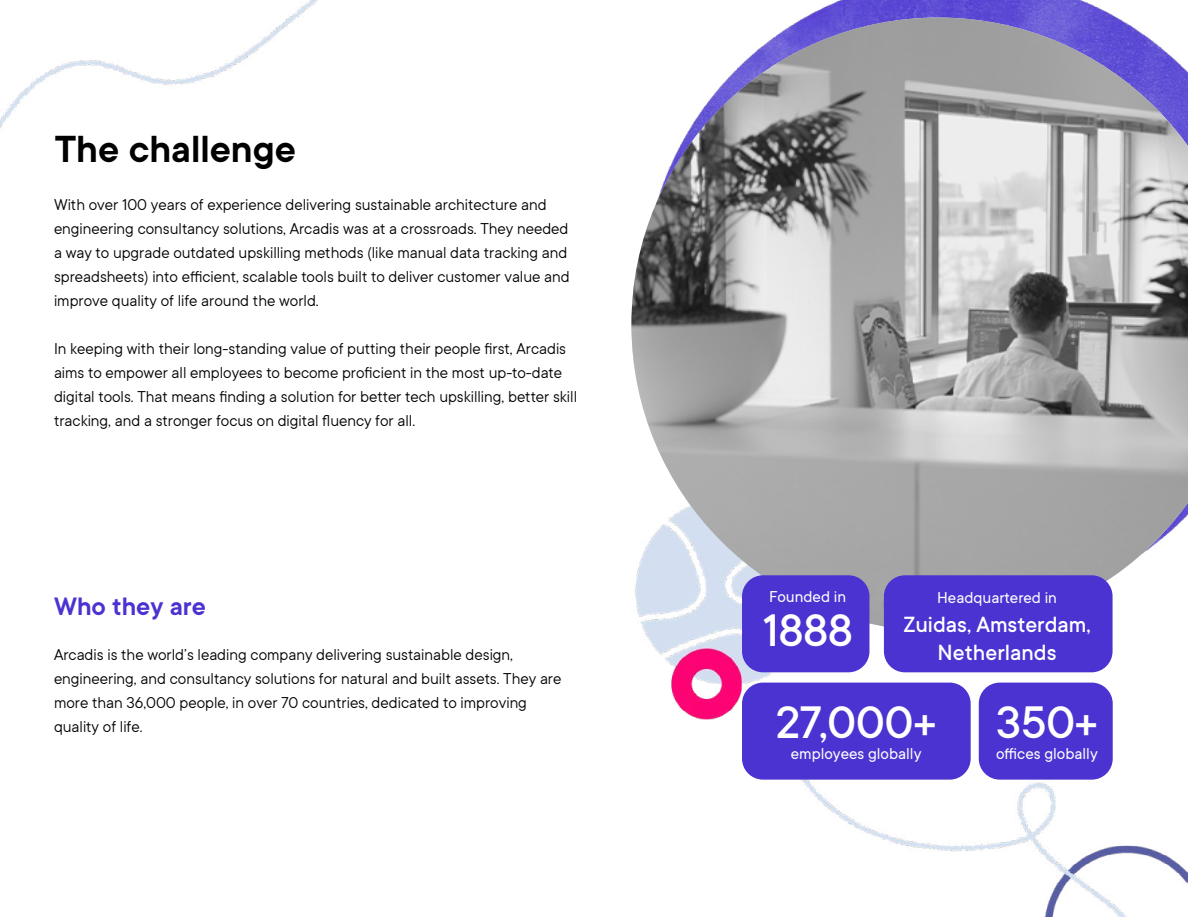
<style>
.page{position:relative;width:1188px;height:918px;background:#fff}
.page>*{position:absolute;margin:0;border:0;box-sizing:border-box;transform-origin:0 0}
.t1{font:500 43.5px "PSTT Commons";color:#fff}
.t2{font:600 36px "PSTT Commons";color:#000}
.t3{font:600 24px "PSTT Commons";color:#4a33d1}
.t4{font:500 21px/28.5px "PSTT Commons";color:#fff;text-align:center}
.t5{font:15px/24px "PSTT Commons";color:#000}
.t6{font:15px "PSTT Commons";color:#fff}
</style>
<div class="page">
<img style="left:0;top:0;width:1188px;height:917px">
<img style="left:649px;top:0;width:539px;height:18px">
<img style="left:631px;top:18px;width:557px;height:613px">
<div style="left:743px;top:683px;width:227px;height:96px;background:#4a33d1;border-radius:20px"></div>
<div style="left:742px;top:683px;width:229px;height:97px;border:2px solid #4a33d1;border-radius:20px"></div>
<div style="left:885px;top:576px;width:227px;height:96px;background:#4a33d1;border-radius:20px"></div>
<div style="left:884px;top:575px;width:229px;height:97px;border:2px solid #4a33d1;border-radius:20px"></div>
<div style="left:743px;top:576px;width:126px;height:96px;background:#4a33d1;border-radius:20px"></div>
<div style="left:742px;top:575px;width:127px;height:97px;border:2px solid #4a33d1;border-radius:20px"></div>
<div style="left:980px;top:683px;width:132px;height:96px;background:#4a33d1;border-radius:20px"></div>
<div style="left:979px;top:683px;width:134px;height:97px;border:2px solid #4a33d1;border-radius:20px"></div>
<h2 class="t2" style="left:55px;top:123px;width:243px">The challenge</h2>
<p class="t5" style="left:54px;top:192px;width:517px">With over 100 years of experience delivering sustainable architecture and engineering consultancy solutions, Arcadis was at a crossroads. They needed a way to upgrade outdated upskilling methods (like manual data tracking and spreadsheets) into efficient, scalable tools built to deliver customer value and improve quality of life around the world.</p>
<p class="t5" style="left:54px;top:336px;width:525px">In keeping with their long-standing value of putting their people first, Arcadis aims to empower all employees to become proficient in the most up-to-date digital tools. That means finding a solution for better tech upskilling, better skill tracking, and a stronger focus on digital fluency for all.</p>
<h3 class="t3" style="left:54px;top:589px;width:154px">Who they are</h3>
<p class="t5" style="left:54px;top:642px;width:509px">Arcadis is the world’s leading company delivering sustainable design, engineering, and consultancy solutions for natural and built assets. They are more than 36,000 people, in over 70 countries, dedicated to improving quality of life.</p>
<p class="t6" style="left:769px;top:586px;width:78px">Founded in</p>
<h1 class="t1" style="left:763px;top:599px;width:91px">1888</h1>
<p class="t6" style="left:937px;top:587px;width:121px">Headquartered in</p>
<h3 class="t4" style="left:904px;top:609px;width:188px">Zuidas, Amsterdam,<br>Netherlands</h3>
<h1 class="t1" style="left:776px;top:691px;width:162px">27,000+</h1>
<p class="t6" style="left:791px;top:743px;width:132px">employees globally</p>
<h1 class="t1" style="left:996px;top:691px;width:103px">350+</h1>
<p class="t6" style="left:996px;top:743px;width:103px">offices globally</p>
</div>
